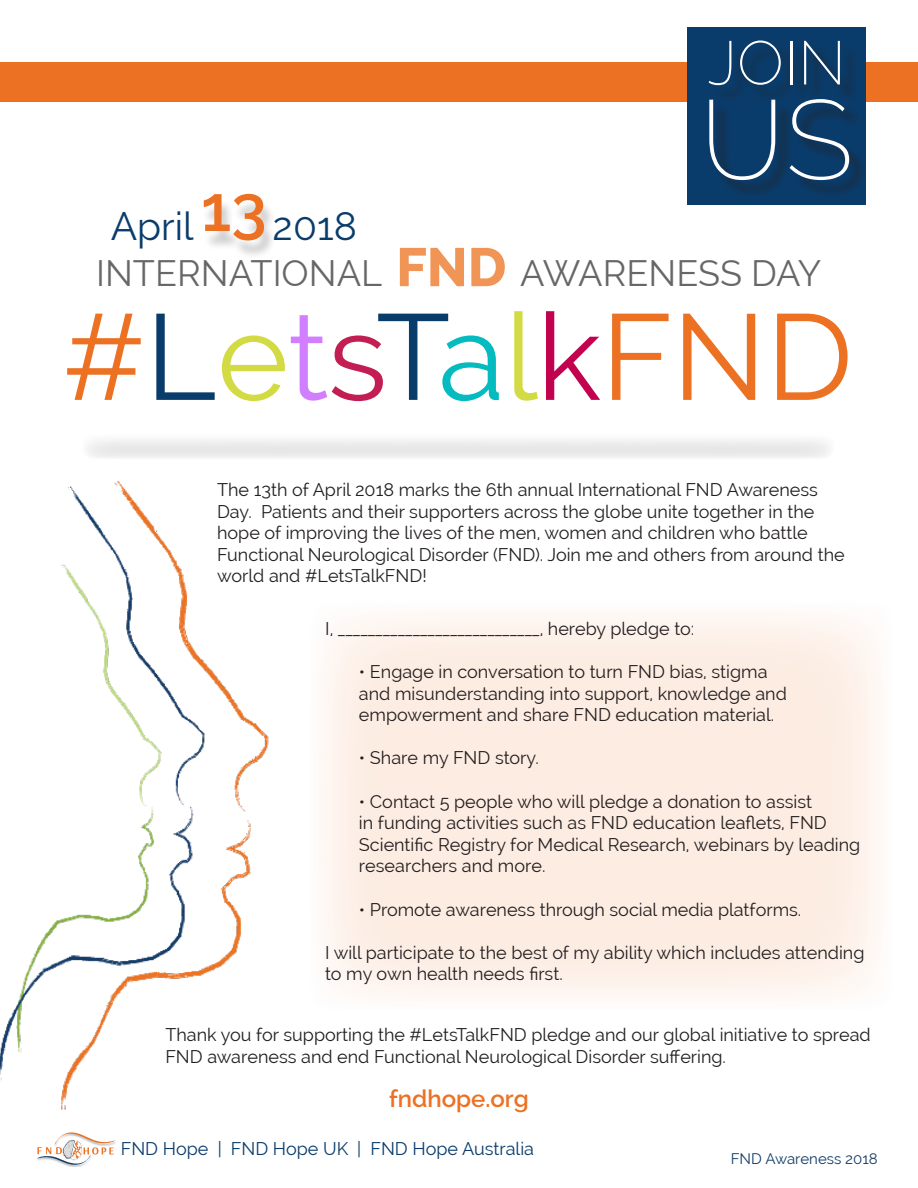
<style>
.page{position:relative;width:918px;height:1188px;background:#fff}
.page>*{position:absolute;margin:0;border:0;box-sizing:border-box;transform-origin:0 0}
.t1{font:121.5px "Raleway";color:#ec7123}
.t2{font:200 112.5px "Raleway";color:#fff}
.t3{font:600 64.5px "Raleway";color:#ec7123}
.t4{font:200 61.5px "Raleway";color:#fff}
.t5{font:39px "Raleway";color:#0a3c6b}
.t6{font:36px "Raleway";color:#67676a}
.t7{font:600 24px "Raleway";color:#ec7123}
.t8{font:18px/21.6px "Raleway";color:#231f20}
.t9{font:18px "Raleway";color:#0a3c6b}
.t10{font:15px "Raleway";color:#133d6a}
.s1{font-weight:800;font-size:54px;color:#f19556}
.s2{color:#0a3c6b}
.s3{color:#d2db43}
.s4{color:#d27fff}
.s5{color:#c31e53}
.s6{color:#04bbbf}
.s7{color:#c2024f}
</style>
<div class="page">
<img style="left:0;top:481px;width:269px;height:629px">
<div style="left:0;top:62px;width:918px;height:40px;background:#ec7123"></div>
<svg style="left:682px;top:27px;width:190px;height:178px;background:#365a7c"></svg>
<img style="left:65px;top:1165px;width:19px;height:2px">
<svg style="left:37px;top:1132px;width:78px;height:33px"></svg>
<div style="left:81px;top:430px;width:754px;height:30px;background:linear-gradient(to right,#f1f1f1,#f1f1f1);border-radius:12px"></div>
<div style="left:202px;top:199px;width:75px;height:61px;background:#231f20;opacity:.24"></div>
<div style="left:712px;top:101px;width:156px;height:97px;background:#231f20;opacity:.75"></div>
<div style="left:712px;top:43px;width:147px;height:61px;background:#0b3a66"></div>
<svg style="left:324px;top:616px;width:555px;height:381px;background:#fceee5"></svg>
<h3 class="t4" style="left:707px;top:27px;width:140px">JOIN</h3>
<h2 class="t2" style="left:700px;top:74px;width:156px">US</h2>
<h3 class="t3" style="left:201px;top:170px;width:67px">13</h3>
<h3 class="t5" style="left:111px;top:203px;width:84px">April</h3>
<h3 class="t5" style="left:272px;top:203px;width:86px">2018</h3>
<h3 class="t6" style="left:96px;top:252px;width:726px">INTERNATIONAL <span class="s1">FND</span> AWARENESS DAY</h3>
<h1 class="t1" style="left:62px;top:286px;width:793px">#<span class="s2">L</span><span class="s3">e</span><span class="s4">t</span><span class="s5">s</span><span class="s2">T</span><span class="s6">a</span><span class="s3">l</span><span class="s7">k</span>FND</h1>
<p class="t8" style="left:217px;top:479px;width:629px">The 13th of April 2018 marks the 6th annual International FND Awareness Day. Patients and their supporters across the globe unite together in the hope of improving the lives of the men, women and children who battle Functional Neurological Disorder (FND). Join me and others from around the world and #LetsTalkFND!</p>
<p class="t8" style="left:325px;top:618px;width:371px">I, ___________________________, hereby pledge to:</p>
<p class="t8" style="left:359px;top:661px;width:429px">• Engage in conversation to turn FND bias, stigma and misunderstanding into support, knowledge and empowerment and share FND education material.</p>
<p class="t8" style="left:359px;top:747px;width:181px">• Share my FND story.</p>
<p class="t8" style="left:359px;top:791px;width:503px">• Contact 5 people who will pledge a donation to assist<br>in funding activities such as FND education leaflets, FND Scientific Registry for Medical Research, webinars by leading researchers and more.</p>
<p class="t8" style="left:359px;top:899px;width:444px">• Promote awareness through social media platforms.</p>
<p class="t8" style="left:325px;top:942px;width:541px">I will participate to the best of my ability which includes attending to my own health needs first.</p>
<p class="t8" style="left:165px;top:1024px;width:707px">Thank you for supporting the #LetsTalkFND pledge and our global initiative to spread<br>FND awareness and end Functional Neurological Disorder suffering.</p>
<h3 class="t7" style="left:389px;top:1085px;width:141px">fndhope.org</h3>
<p class="t9" style="left:121px;top:1138px;width:415px">FND Hope | FND Hope UK | FND Hope Australia</p>
<p class="t10" style="left:731px;top:1150px;width:148px">FND Awareness 2018</p>
</div>
